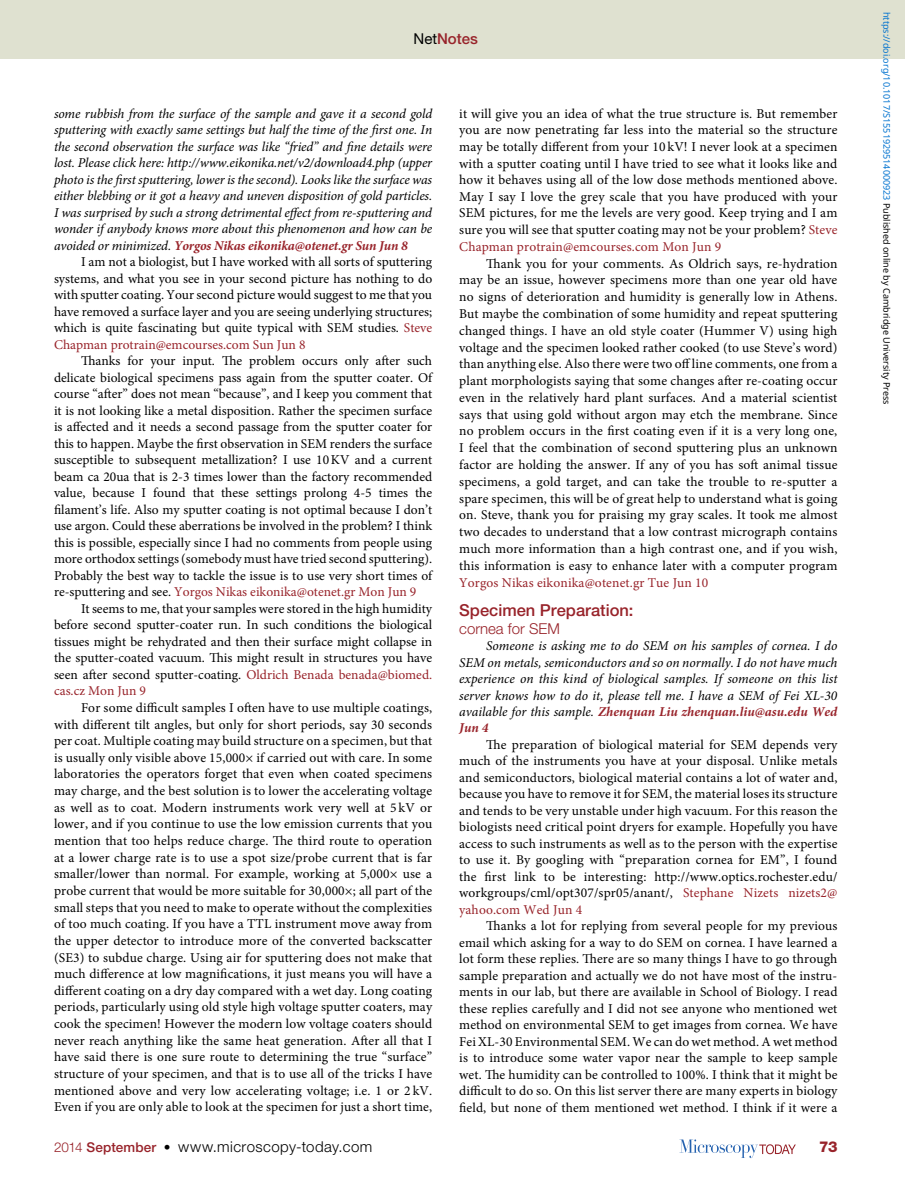
<style>
.page{position:relative;width:905px;height:1188px;background:#fff}
.page>*{position:absolute;margin:0;border:0;box-sizing:border-box;transform-origin:0 0}
.t1{font:500 16.5px "Helvetica Neue LT Std";color:#98232a}
.t2{font:300 15px "Helvetica Neue LT Std";letter-spacing:.03em;color:#000}
.t3{font:300 15px "Helvetica Neue LT Std";color:#98232a}
.t4{font:500 15px "Helvetica Neue LT Std";color:#98232a}
.t5{font:800 15px "Helvetica Neue LT Std";color:#98232a}
.t6{font:13.5px/16.5px "Minion Pro";letter-spacing:.01em;color:#000;text-align:justify}
.t7{font:italic 13.5px/16.5px "Minion Pro";letter-spacing:-.005em;color:#000;text-align:justify}
.t8{font:13.5px "Minion Pro";letter-spacing:.01em;color:#98232a}
.t9{font:9px "Noto Sans";color:#0172cf}
.s1{font-weight:400;color:#000}
.s2{font-weight:700;color:#98232a}
.s3{color:#98232a}
.s4{font-size:13.5px;color:#98232a}
.s5{font-weight:500;font-size:13.5px;color:#98232a}
.s6{font-weight:500;font-size:13.5px}
.s7{color:#000}
</style>
<div class="page">
<svg style="left:679px;top:1139px;width:116px;height:19px"></svg>
<div style="left:0;top:0;width:904px;height:58px;background:#dfe1d0"></div>
<p class="t4" style="left:413px;top:30px;width:66px"><span class="s1">Net</span>Notes</p>
<p class="t7" style="left:54px;top:105px;width:380px">some rubbish from the surface of the sample and gave it a second gold sputtering with exactly same settings but half the time of the first one. In the second observation the surface was like “fried” and fine details were lost. Please click here: http://www.eikonika.net/v2/download4.php (upper photo is the first sputtering, lower is the second). Looks like the surface was either blebbing or it got a heavy and uneven disposition of gold particles.<br>I was surprised by such a strong detrimental effect from re-sputtering and wonder if anybody knows more about this phenomenon and how can be avoided or minimized. <span class="s2">Yorgos Nikas eikonika@otenet.gr Sun Jun 8</span></p>
<p class="t6" style="left:54px;top:254px;width:380px;text-indent:27px">I am not a biologist, but I have worked with all sorts of sputtering systems, and what you see in your second picture has nothing to do with sputter coating. Your second picture would suggest to me that you have removed a surface layer and you are seeing underlying structures; which is quite fascinating but quite typical with SEM studies. <span class="s3">Steve Chapman protrain@emcourses.com Sun Jun 8</span></p>
<p class="t6" style="left:54px;top:353px;width:380px;text-indent:27px">Thanks for your input. The problem occurs only after such delicate biological specimens pass again from the sputter coater. Of course “after” does not mean “because”, and I keep you comment that it is not looking like a metal disposition. Rather the specimen surface is affected and it needs a second passage from the sputter coater for this to happen. Maybe the first observation in SEM renders the surface susceptible to subsequent metallization? I use 10KV and a current beam ca 20ua that is 2-3 times lower than the factory recommended value, because I found that these settings prolong 4-5 times the filament’s life. Also my sputter coating is not optimal because I don’t use argon. Could these aberrations be involved in the problem? I think this is possible, especially since I had no comments from people using more orthodox settings (somebody must have tried second sputtering).<br>Probably the best way to tackle the issue is to use very short times of re-sputtering and see. <span class="s3">Yorgos Nikas eikonika@otenet.gr Mon Jun 9</span></p>
<p class="t6" style="left:54px;top:600px;width:380px;text-indent:27px">It seems to me, that your samples were stored in the high humidity before second sputter-coater run. In such conditions the biological tissues might be rehydrated and then their surface might collapse in the sputter-coated vacuum. This might result in structures you have seen after second sputter-coating. <span class="s3">Oldrich Benada benada@biomed. cas.cz Mon Jun 9</span></p>
<p class="t6" style="left:54px;top:699px;width:380px;text-indent:27px">For some difficult samples I often have to use multiple coatings, with different tilt angles, but only for short periods, say 30 seconds per coat. Multiple coating may build structure on a specimen, but that is usually only visible above 15,000× if carried out with care. In some laboratories the operators forget that even when coated specimens may charge, and the best solution is to lower the accelerating voltage as well as to coat. Modern instruments work very well at 5 kV or lower, and if you continue to use the low emission currents that you mention that too helps reduce charge. The third route to operation at a lower charge rate is to use a spot size/probe current that is far smaller/lower than normal. For example, working at 5,000× use a probe current that would be more suitable for 30,000×; all part of the small steps that you need to make to operate without the complexities of too much coating. If you have a TTL instrument move away from the upper detector to introduce more of the converted backscatter (SE3) to subdue charge. Using air for sputtering does not make that much difference at low magnifications, it just means you will have a different coating on a dry day compared with a wet day. Long coating periods, particularly using old style high voltage sputter coaters, may cook the specimen! However the modern low voltage coaters should never reach anything like the same heat generation. After all that I have said there is one sure route to determining the true “surface” structure of your specimen, and that is to use all of the tricks I have mentioned above and very low accelerating voltage; i.e. 1 or 2 kV.<br>Even if you are only able to look at the specimen for just a short time,</p>
<p class="t6" style="left:459px;top:105px;width:380px">it will give you an idea of what the true structure is. But remember you are now penetrating far less into the material so the structure may be totally different from your 10 kV! I never look at a specimen with a sputter coating until I have tried to see what it looks like and how it behaves using all of the low dose methods mentioned above.<br>May I say I love the grey scale that you have produced with your SEM pictures, for me the levels are very good. Keep trying and I am sure you will see that sputter coating may not be your problem? <span class="s3">Steve Chapman protrain@emcourses.com Mon Jun 9</span></p>
<p class="t6" style="left:459px;top:255px;width:380px;text-indent:27px">Thank you for your comments. As Oldrich says, re-hydration may be an issue, however specimens more than one year old have no signs of deterioration and humidity is generally low in Athens.<br>But maybe the combination of some humidity and repeat sputtering changed things. I have an old style coater (Hummer V) using high voltage and the specimen looked rather cooked (to use Steve’s word) than anything else. Also there were two off line comments, one from a plant morphologists saying that some changes after re-coating occur even in the relatively hard plant surfaces. And a material scientist says that using gold without argon may etch the membrane. Since no problem occurs in the first coating even if it is a very long one, I feel that the combination of second sputtering plus an unknown factor are holding the answer. If any of you has soft animal tissue specimens, a gold target, and can take the trouble to re-sputter a spare specimen, this will be of great help to understand what is going on. Steve, thank you for praising my gray scales. It took me almost two decades to understand that a low contrast micrograph contains much more information than a high contrast one, and if you wish, this information is easy to enhance later with a computer program</p>
<p class="t8" style="left:459px;top:573px;width:250px">Yorgos Nikas eikonika@otenet.gr Tue Jun 10</p>
<p class="t1" style="left:459px;top:600px;width:176px">Specimen Preparation:</p>
<p class="t3" style="left:459px;top:619px;width:102px">cornea for SEM</p>
<p class="t7" style="left:459px;top:637px;width:380px;text-indent:27px">Someone is asking me to do SEM on his samples of cornea. I do SEM on metals, semiconductors and so on normally. I do not have much experience on this kind of biological samples. If someone on this list server knows how to do it, please tell me. I have a SEM of Fei XL-30 available for this sample. <span class="s2">Zhenquan Liu zhenquan.liu@asu.edu Wed Jun 4</span></p>
<p class="t6" style="left:459px;top:737px;width:380px;text-indent:27px">The preparation of biological material for SEM depends very much of the instruments you have at your disposal. Unlike metals and semiconductors, biological material contains a lot of water and, because you have to remove it for SEM, the material loses its structure and tends to be very unstable under high vacuum. For this reason the biologists need critical point dryers for example. Hopefully you have access to such instruments as well as to the person with the expertise to use it. By googling with “preparation cornea for EM”, I found the first link to be interesting: http://www.optics.rochester.edu/ workgroups/cml/opt307/spr05/anant/, <span class="s3">Stephane Nizets nizets2@ yahoo.com Wed Jun 4</span></p>
<p class="t6" style="left:459px;top:918px;width:380px;text-indent:27px">Thanks a lot for replying from several people for my previous email which asking for a way to do SEM on cornea. I have learned a lot form these replies. There are so many things I have to go through sample preparation and actually we do not have most of the instru&shy;ments in our lab, but there are available in School of Biology. I read these replies carefully and I did not see anyone who mentioned wet method on environmental SEM to get images from cornea. We have Fei XL-30 Environmental SEM. We can do wet method. A wet method is to introduce some water vapor near the sample to keep sample wet. The humidity can be controlled to 100%. I think that it might be difficult to do so. On this list server there are many experts in biology field, but none of them mentioned wet method. I think if it were a</p>
<p class="t2" style="left:54px;top:1137px;width:320px"><span class="s4">2014</span> <span class="s5">September</span> <span class="s6">•</span> www.microscopy-today.com</p>
<p class="t5" style="left:819px;top:1138px;width:20px">73</p>
<p class="t9" style="left:893px;top:12px;width:394px;rotate:90deg">https://doi.org/10.1017/S1551929514000923 <span class="s7">Published online by Cambridge University Press</span></p>
</div>
